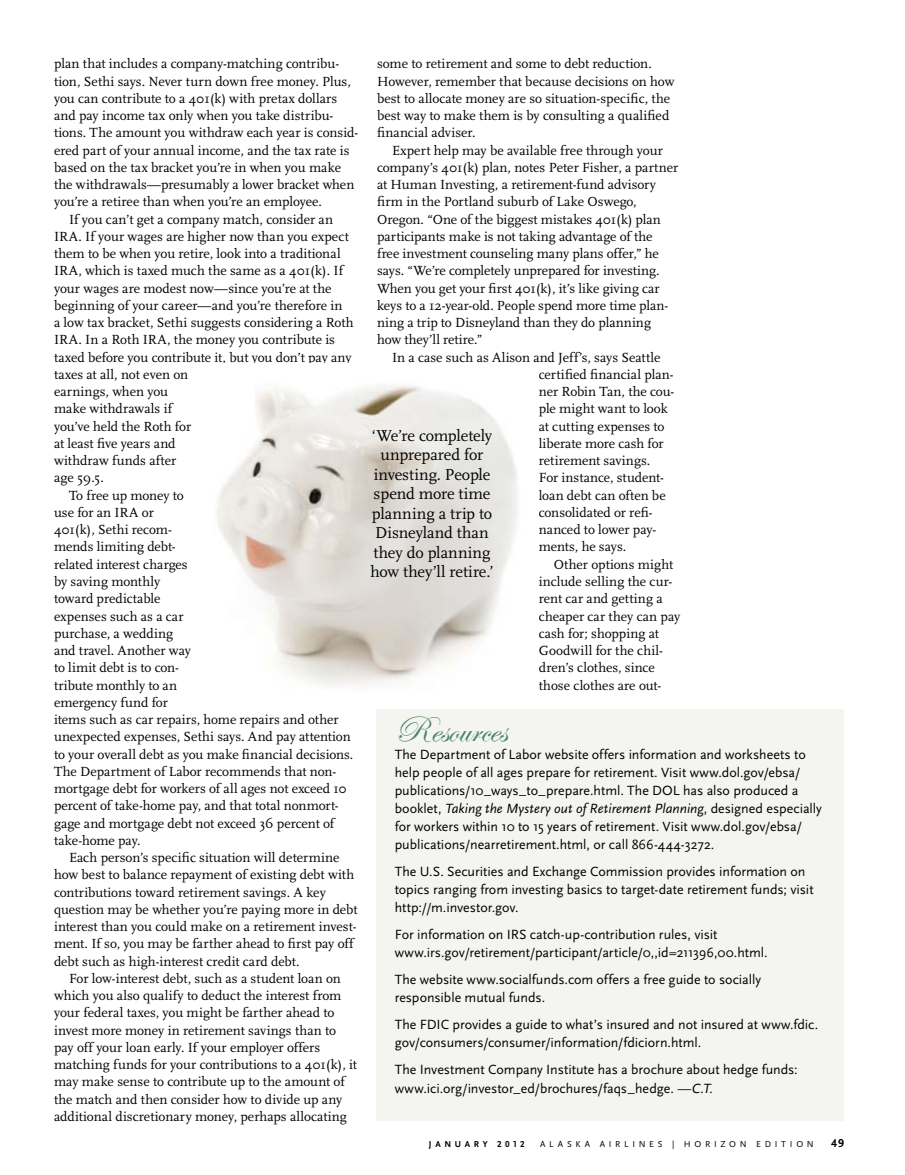
<style>
.page{position:relative;width:905px;height:1175px;background:#fff}
.page>*{position:absolute;margin:0;border:0;box-sizing:border-box;transform-origin:0 0}
.t1{font:37.5px "Edwardian Script ITC";letter-spacing:.005em;color:#498467}
.t2{font:16.5px/19.5px "Scala";letter-spacing:-.005em;color:#000;text-align:center}
.t3{font:13.95px/18px "Scala Sans";color:#000}
.t4{font:13.8px/17.2px "Scala";color:#000}
.t5{font:700 12px "Scala Sans Figures";color:#000}
.t6{font:9px "Scala Sans";letter-spacing:.415em;color:#000}
.t7{font:700 9px "Scala Sans";letter-spacing:.405em;color:#000}
.s1{font-style:italic}
.s2{font-family:"Scala Sans Figures"}
</style>
<div class="page">
<div style="left:376px;top:709px;width:467px;height:411px;background:#f4f4f1"></div>
<img style="left:217px;top:384px;width:300px;height:303px">
<p class="t4" style="left:54px;top:55px;width:287px">plan that includes a company-matching contribu-</p>
<p class="t4" style="left:54px;top:73px;width:298px">tion, Sethi says. Never turn down free money. Plus,</p>
<p class="t4" style="left:54px;top:90px;width:285px">you can contribute to a 401(k) with pretax dollars</p>
<p class="t4" style="left:54px;top:107px;width:281px">and pay income tax only when you take distribu-</p>
<p class="t4" style="left:54px;top:124px;width:306px">tions. The amount you withdraw each year is consid-</p>
<p class="t4" style="left:54px;top:142px;width:297px">ered part of your annual income, and the tax rate is</p>
<p class="t4" style="left:54px;top:159px;width:288px">based on the tax bracket you’re in when you make</p>
<p class="t4" style="left:54px;top:176px;width:302px">the withdrawals—presumably a lower bracket when</p>
<p class="t4" style="left:54px;top:193px;width:269px">you’re a retiree than when you’re an employee.</p>
<p class="t4" style="left:69px;top:211px;width:265px">If you can’t get a company match, consider an</p>
<p class="t4" style="left:54px;top:228px;width:296px">IRA. If your wages are higher now than you expect</p>
<p class="t4" style="left:54px;top:245px;width:288px">them to be when you retire, look into a traditional</p>
<p class="t4" style="left:54px;top:262px;width:291px">IRA, which is taxed much the same as a 401(k). If</p>
<p class="t4" style="left:54px;top:280px;width:279px">your wages are modest now—since you’re at the</p>
<p class="t4" style="left:54px;top:297px;width:290px">beginning of your career—and you’re therefore in</p>
<p class="t4" style="left:54px;top:314px;width:301px">a low tax bracket, Sethi suggests considering a Roth</p>
<p class="t4" style="left:54px;top:331px;width:282px">IRA. In a Roth IRA, the money you contribute is</p>
<p class="t4" style="left:54px;top:349px;width:299px">taxed before you contribute it, but you don’t pay any</p>
<p class="t4" style="left:54px;top:366px;width:136px">taxes at all, not even on</p>
<p class="t4" style="left:54px;top:383px;width:116px">earnings, when you</p>
<p class="t4" style="left:54px;top:400px;width:120px">make withdrawals if</p>
<p class="t4" style="left:54px;top:418px;width:139px">you’ve held the Roth for</p>
<p class="t4" style="left:54px;top:435px;width:123px">at least five years and</p>
<p class="t4" style="left:54px;top:452px;width:124px">withdraw funds after</p>
<p class="t4" style="left:54px;top:469px;width:51px">age 59.5.</p>
<p class="t4" style="left:69px;top:487px;width:116px">To free up money to</p>
<p class="t4" style="left:54px;top:504px;width:101px">use for an IRA or</p>
<p class="t4" style="left:54px;top:521px;width:119px">401(k), Sethi recom-</p>
<p class="t4" style="left:54px;top:538px;width:123px">mends limiting debt-</p>
<p class="t4" style="left:54px;top:556px;width:135px">related interest charges</p>
<p class="t4" style="left:54px;top:573px;width:108px">by saving monthly</p>
<p class="t4" style="left:54px;top:590px;width:108px">toward predictable</p>
<p class="t4" style="left:54px;top:607px;width:131px">expenses such as a car</p>
<p class="t4" style="left:54px;top:625px;width:121px">purchase, a wedding</p>
<p class="t4" style="left:54px;top:642px;width:138px">and travel. Another way</p>
<p class="t4" style="left:54px;top:659px;width:126px">to limit debt is to con-</p>
<p class="t4" style="left:54px;top:676px;width:125px">tribute monthly to an</p>
<p class="t4" style="left:54px;top:694px;width:115px">emergency fund for</p>
<p class="t4" style="left:54px;top:711px;width:286px">items such as car repairs, home repairs and other</p>
<p class="t4" style="left:54px;top:728px;width:298px">unexpected expenses, Sethi says. And pay attention</p>
<p class="t4" style="left:54px;top:745px;width:301px">to your overall debt as you make financial decisions.</p>
<p class="t4" style="left:54px;top:763px;width:284px">The Department of Labor recommends that non-</p>
<p class="t4" style="left:54px;top:780px;width:294px">mortgage debt for workers of all ages not exceed 10</p>
<p class="t4" style="left:54px;top:797px;width:286px">percent of take-home pay, and that total nonmort-</p>
<p class="t4" style="left:54px;top:814px;width:282px">gage and mortgage debt not exceed 36 percent of</p>
<p class="t4" style="left:54px;top:832px;width:88px">take-home pay.</p>
<p class="t4" style="left:69px;top:849px;width:272px">Each person’s specific situation will determine</p>
<p class="t4" style="left:54px;top:866px;width:302px">how best to balance repayment of existing debt with</p>
<p class="t4" style="left:54px;top:883px;width:273px">contributions toward retirement savings. A key</p>
<p class="t4" style="left:54px;top:901px;width:305px">question may be whether you’re paying more in debt</p>
<p class="t4" style="left:54px;top:918px;width:304px">interest than you could make on a retirement invest-</p>
<p class="t4" style="left:54px;top:935px;width:301px">ment. If so, you may be farther ahead to first pay off</p>
<p class="t4" style="left:54px;top:952px;width:247px">debt such as high-interest credit card debt.</p>
<p class="t4" style="left:69px;top:970px;width:273px">For low-interest debt, such as a student loan on</p>
<p class="t4" style="left:54px;top:987px;width:289px">which you also qualify to deduct the interest from</p>
<p class="t4" style="left:54px;top:1004px;width:282px">your federal taxes, you might be farther ahead to</p>
<p class="t4" style="left:54px;top:1021px;width:284px">invest more money in retirement savings than to</p>
<p class="t4" style="left:54px;top:1039px;width:268px">pay off your loan early. If your employer offers</p>
<p class="t4" style="left:54px;top:1056px;width:304px">matching funds for your contributions to a 401(k), it</p>
<p class="t4" style="left:54px;top:1073px;width:292px">may make sense to contribute up to the amount of</p>
<p class="t4" style="left:54px;top:1090px;width:290px">the match and then consider how to divide up any</p>
<p class="t4" style="left:54px;top:1108px;width:294px">additional discretionary money, perhaps allocating</p>
<p class="t4" style="left:377px;top:55px;width:299px">some to retirement and some to debt reduction.<br>However, remember that because decisions on how best to allocate money are so situation-specific, the best way to make them is by consulting a qualified financial adviser.</p>
<p class="t4" style="left:377px;top:142px;width:303px;text-indent:15px">Expert help may be available free through your company’s 401(k) plan, notes Peter Fisher, a partner at Human Investing, a retirement-fund advisory firm in the Portland suburb of Lake Oswego, Oregon. “One of the biggest mistakes 401(k) plan participants make is not taking advantage of the free investment counseling many plans offer,” he says. “We’re completely unprepared for investing.<br>When you get your first 401(k), it’s like giving car keys to a 12-year-old. People spend more time plan&shy;ning a trip to Disneyland than they do planning how they’ll retire.”</p>
<p class="t4" style="left:539px;top:349px;width:137px;text-indent:-147px">In a case such as Alison and Jeff’s, says Seattle certified financial plan&shy;ner Robin Tan, the cou&shy;ple might want to look at cutting expenses to liberate more cash for retirement savings.<br>For instance, student&shy;loan debt can often be consolidated or refi&shy;nanced to lower pay&shy;ments, he says.</p>
<p class="t4" style="left:539px;top:556px;width:143px;text-indent:15px">Other options might include selling the cur&shy;rent car and getting a cheaper car they can pay cash for; shopping at<br>Goodwill for the chil&shy;dren’s clothes, since those clothes are out-</p>
<h1 class="t1" style="left:394px;top:709px;width:114px">Resources</h1>
<p class="t3" style="left:394px;top:745px;width:428px">The Department of Labor website offers information and worksheets to help people of all ages prepare for retirement. Visit www.dol.gov/ebsa/ publications/10_ways_to_prepare.html. The DOL has also produced a booklet, <span class="s1">Taking the Mystery out of Retirement Planning</span>, designed especially for workers within 10 to 15 years of retirement. Visit www.dol.gov/ebsa/ publications/nearretirement.html, or call 866-444-3272.</p>
<p class="t3" style="left:394px;top:862px;width:420px">The U.S. Securities and Exchange Commission provides information on topics ranging from investing basics to target-date retirement funds; visit http://m.investor.gov.</p>
<p class="t3" style="left:394px;top:925px;width:374px">For information on IRS catch-up-contribution rules, visit www.irs.gov/retirement/participant/article/0,,id=211396,00.html.</p>
<p class="t3" style="left:394px;top:970px;width:368px">The website www.socialfunds.com offers a free guide to socially responsible mutual funds.</p>
<p class="t3" style="left:394px;top:1015px;width:425px">The FDIC provides a guide to what’s insured and not insured at www.fdic. gov/consumers/consumer/information/fdiciorn.html.</p>
<p class="t3" style="left:394px;top:1059px;width:404px;line-height:19.5px">The Investment Company Institute has a brochure about hedge funds: www.ici.org/investor_ed/brochures/faqs_hedge. <span class="s1">—C.T.</span></p>
<p class="t2" style="left:370px;top:426px;width:125px">‘We’re completely unprepared for investing. People spend more time planning a trip to<br>Disneyland than they do planning how they’ll retire.’</p>
<p class="t7" style="left:429px;top:1139px;width:97px">JANUARY <span class="s2">2012</span></p>
<p class="t6" style="left:540px;top:1139px;width:275px">ALASKA AIRLINES | HORIZON EDITION</p>
<p class="t5" style="left:831px;top:1138px;width:15px">49</p>
</div>
